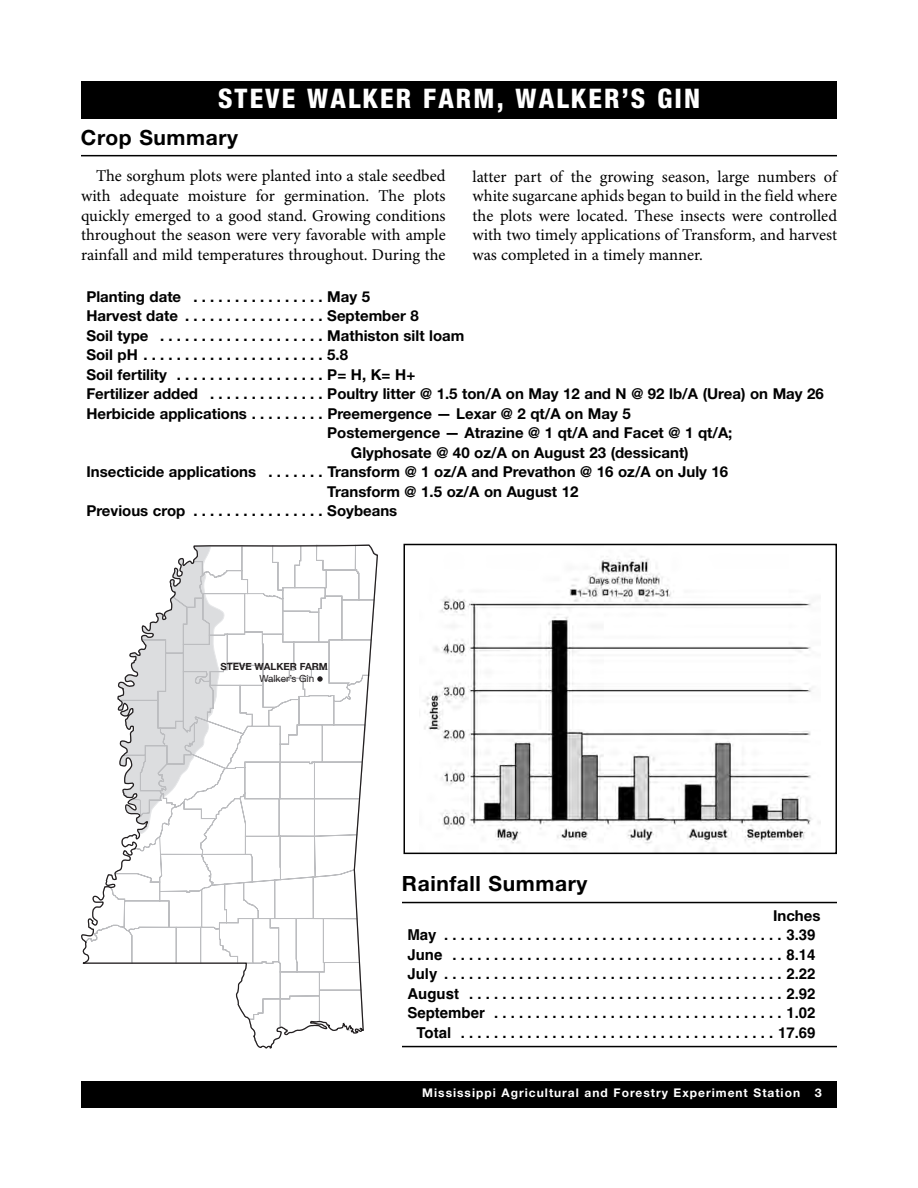
<style>
.page{position:relative;width:918px;height:1188px;background:#fff}
.page>*{position:absolute;margin:0;border:0;box-sizing:border-box;transform-origin:0 0}
.t1{font:800 condensed 27px "Helvetica Neue LT Std";letter-spacing:.08em;color:#fff}
.t2{font:700 21px "Helvetica Neue LT Std";letter-spacing:.03em;color:#000}
.t3{font:16.5px/19.5px "Minion Pro";letter-spacing:-.005em;color:#000;text-align:justify}
.t4{font:700 15px "Helvetica Neue LT Std";color:#000}
.t5{font:700 15px/19.5px "Helvetica";color:#000;text-align:right}
.t6{font:700 12px "Helvetica Neue LT Std";letter-spacing:.085em;color:#fff}
.t7{font:700 9.9px "Helvetica Neue LT Std";color:#231f20}
.t8{font:9.9px "Helvetica Neue LT Std";color:#231f20}
</style>
<div class="page">
<div style="left:81px;top:1081px;width:756px;height:27px;background:#000"></div>
<hr style="left:402px;top:902px;width:435px;height:1px;background:#000">
<hr style="left:402px;top:1046px;width:435px;height:1px;background:#000">
<img style="left:424px;top:556px;width:397px;height:295px">
<div style="left:404px;top:544px;width:433px;height:310px;border:2px solid #000"></div>
<div style="left:81px;top:81px;width:756px;height:38px;background:#000"></div>
<hr style="left:81px;top:155px;width:756px;height:1px;background:#000">
<svg style="left:81px;top:544px;width:297px;height:505px"></svg>
<svg style="left:317px;top:676px;width:6px;height:6px"></svg>
<h1 class="t1" style="left:218px;top:89px;width:484px">STEVE WALKER FARM, WALKER’S GIN</h1>
<h2 class="t2" style="left:81px;top:130px;width:159px">Crop Summary</h2>
<p class="t3" style="left:81px;top:168px;width:366px;text-indent:15px">The sorghum plots were planted into a stale seedbed with adequate moisture for germination. The plots quickly emerged to a good stand. Growing conditions throughout the season were very favorable with ample rainfall and mild temperatures throughout. During the</p>
<p class="t3" style="left:472px;top:168px;width:366px">latter part of the growing season, large numbers of white sugarcane aphids began to build in the field where the plots were located. These insects were controlled with two timely applications of Transform, and harvest was completed in a timely manner.</p>
<p class="t4" style="left:86px;top:291px;width:285px">Planting date . . . . . . . . . . . . . . . . May 5</p>
<p class="t4" style="left:86px;top:311px;width:334px">Harvest date . . . . . . . . . . . . . . . . . September 8</p>
<p class="t4" style="left:86px;top:330px;width:380px">Soil type . . . . . . . . . . . . . . . . . . . . Mathiston silt loam</p>
<p class="t4" style="left:86px;top:350px;width:263px">Soil pH . . . . . . . . . . . . . . . . . . . . . . 5.8</p>
<p class="t4" style="left:86px;top:369px;width:330px">Soil fertility . . . . . . . . . . . . . . . . . . P= H, K= H+</p>
<p class="t4" style="left:86px;top:389px;width:739px">Fertilizer added . . . . . . . . . . . . . . Poultry litter @ 1.5 ton/A on May 12 and N @ 92 lb/A (Urea) on May 26</p>
<p class="t4" style="left:86px;top:408px;width:546px">Herbicide applications . . . . . . . . . Preemergence — Lexar @ 2 qt/A on May 5</p>
<p class="t4" style="left:327px;top:428px;width:407px">Postemergence — Atrazine @ 1 qt/A and Facet @ 1 qt/A;</p>
<p class="t4" style="left:351px;top:447px;width:339px">Glyphosate @ 40 oz/A on August 23 (dessicant)</p>
<p class="t4" style="left:86px;top:467px;width:643px">Insecticide applications . . . . . . . Transform @ 1 oz/A and Prevathon @ 16 oz/A on July 16</p>
<p class="t4" style="left:327px;top:486px;width:253px">Transform @ 1.5 oz/A on August 12</p>
<p class="t4" style="left:86px;top:506px;width:312px">Previous crop . . . . . . . . . . . . . . . . Soybeans</p>
<p class="t7" style="left:220px;top:663px;width:109px">STEVE WALKER FARM</p>
<p class="t8" style="left:259px;top:675px;width:56px">Walker’s Gin</p>
<h2 class="t2" style="left:402px;top:876px;width:187px">Rainfall Summary</h2>
<p class="t4" style="left:773px;top:910px;width:49px">Inches</p>
<p class="t5" style="left:407px;top:925px;width:410px">May . . . . . . . . . . . . . . . . . . . . . . . . . . . . . . . . . . . . . . . . . 3.39<br>June . . . . . . . . . . . . . . . . . . . . . . . . . . . . . . . . . . . . . . . . 8.14<br>July . . . . . . . . . . . . . . . . . . . . . . . . . . . . . . . . . . . . . . . . . 2.22<br>August . . . . . . . . . . . . . . . . . . . . . . . . . . . . . . . . . . . . . . 2.92<br>September . . . . . . . . . . . . . . . . . . . . . . . . . . . . . . . . . . . 1.02<br>Total . . . . . . . . . . . . . . . . . . . . . . . . . . . . . . . . . . . . . . 17.69</p>
<p class="t6" style="left:422px;top:1089px;width:401px">Mississippi Agricultural and Forestry Experiment Station 3</p>
</div>
